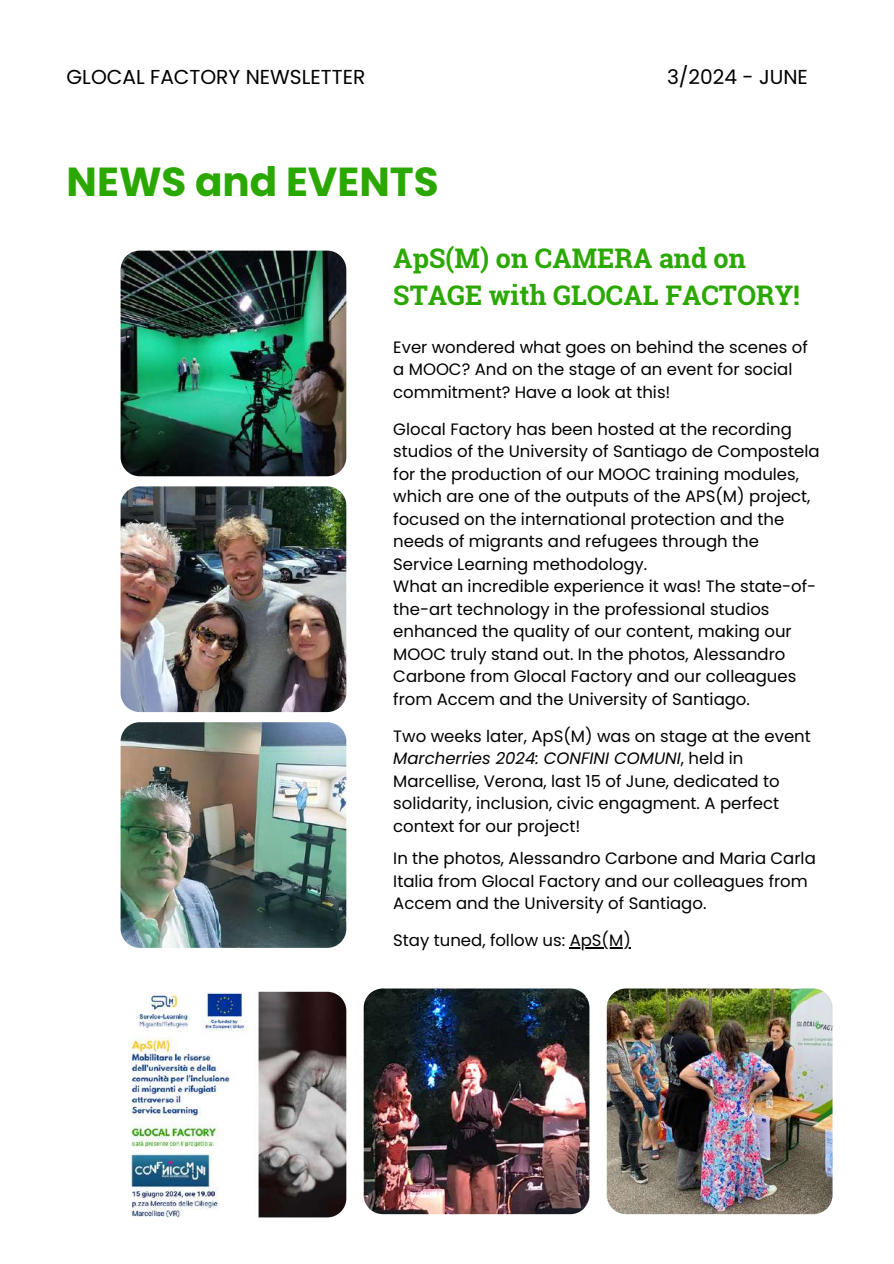
<style>
.page{position:relative;width:894px;height:1264px;background:#fff}
.page>*{position:absolute;margin:0;border:0;box-sizing:border-box;transform-origin:0 0}
.t1{font:700 40.5px "Poppins";color:#2ba800}
.t2{font:700 27px/37.5px "Roboto Slab";color:#2ba800}
.t3{font:20.1px "Poppins";color:#000}
.t4{font:16.5px/22.5px "Poppins";color:#000}
.s1{font-style:italic}
</style>
<div class="page">
<img style="left:120px;top:250px;width:226px;height:226px">
<img style="left:120px;top:722px;width:226px;height:225px">
<img style="left:120px;top:486px;width:226px;height:226px">
<img style="left:131px;top:991px;width:215px;height:226px">
<img style="left:606px;top:988px;width:226px;height:226px">
<img style="left:363px;top:988px;width:226px;height:226px">
<hr style="left:569px;top:947px;width:61px;height:1px;background:#000">
<p class="t3" style="left:67px;top:63px;width:300px">GLOCAL FACTORY NEWSLETTER</p>
<p class="t3" style="left:667px;top:63px;width:142px">3/2024 - JUNE</p>
<h1 class="t1" style="left:67px;top:154px;width:373px">NEWS and EVENTS</h1>
<h2 class="t2" style="left:393px;top:238px;width:408px">ApS(M) on CAMERA and on<br>STAGE with GLOCAL FACTORY!</h2>
<p class="t4" style="left:393px;top:335px;width:416px">Ever wondered what goes on behind the scenes of a MOOC? And on the stage of an event for social commitment? Have a look at this!</p>
<p class="t4" style="left:393px;top:417px;width:427px">Glocal Factory has been hosted at the recording studios of the University of Santiago de Compostela for the production of our MOOC training modules, which are one of the outputs of the APS(M) project, focused on the international protection and the needs of migrants and refugees through the Service Learning methodology.<br>What an incredible experience it was! The state-of&shy;the-art technology in the professional studios enhanced the quality of our content, making our MOOC truly stand out. In the photos, Alessandro Carbone from Glocal Factory and our colleagues from Accem and the University of Santiago.</p>
<p class="t4" style="left:393px;top:724px;width:419px">Two weeks later, ApS(M) was on stage at the event <span class="s1">Marcherries 2024: CONFINI COMUNI</span>, held in Marcellise, Verona, last 15 of June, dedicated to solidarity, inclusion, civic engagment. A perfect context for our project!</p>
<p class="t4" style="left:393px;top:847px;width:424px">In the photos, Alessandro Carbone and Maria Carla<br>Italia from Glocal Factory and our colleagues from<br>Accem and the University of Santiago.</p>
<p class="t4" style="left:393px;top:929px;width:239px">Stay tuned, follow us: ApS(M)</p>
</div>
